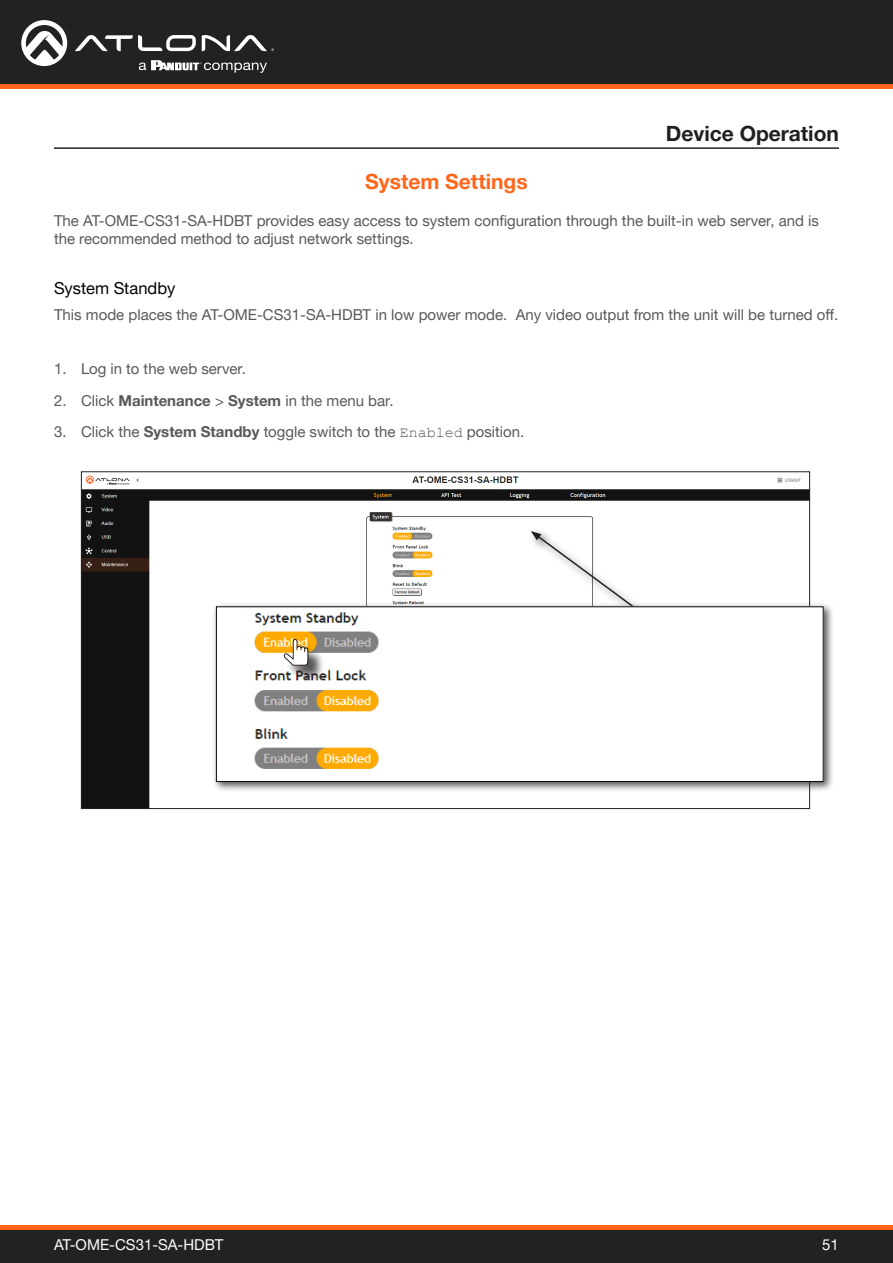
<style>
.page{position:relative;width:893px;height:1263px;background:#fff}
.page>*{position:absolute;margin:0;border:0;box-sizing:border-box;transform-origin:0 0}
.Non_TOC_Section_Header_Right_Align{font:700 21px "Helvetica Neue LTW1 G";color:#231f20}
.Subsection_Header{font:700 21px "Helvetica Neue LTW1 G";color:#ff661c}
.Secondary_Subsection{font:16.5px "Helvetica Neue LTW1 G";color:#000}
.General_Text{font:15px/18px "Helvetica Neue LTW1 G";color:#57585a}
.t1{font:15px "Helvetica Neue LTW1 G";color:#fff}
.s1{font-weight:700}
.s2{font-family:"Courier New"}
</style>
<div class="page">
<div style="left:0;top:1227px;width:893px;height:36px;background:#222"></div>
<hr style="left:0;top:1225px;width:893px;height:4px;background:#ff661c">
<div style="left:0;top:0;width:893px;height:84px;background:#222"></div>
<hr style="left:0;top:84px;width:893px;height:4px;background:#ff661c">
<svg style="left:75px;top:35px;width:121px;height:16px"></svg>
<svg style="left:202px;top:35px;width:72px;height:16px"></svg>
<svg style="left:21px;top:20px;width:46px;height:46px"></svg>
<svg style="left:139px;top:60px;width:128px;height:13px"></svg>
<hr style="left:54px;top:147px;width:785px;height:2px;background:#231f20">
<img style="left:83px;top:475px;width:725px;height:332px">
<div style="left:528px;top:528px;width:126px;height:98px;background:#fff"></div>
<svg style="left:531px;top:531px;width:104px;height:72px"></svg>
<div style="left:212px;top:603px;width:622px;height:189px;background:#231f20;opacity:.75"></div>
<img style="left:218px;top:608px;width:604px;height:172px">
<div style="left:216px;top:606px;width:608px;height:176px;border:1px solid #000"></div>
<div style="left:286px;top:641px;width:38px;height:41px;background:#231f20;opacity:.75"></div>
<svg style="left:284px;top:639px;width:25px;height:27px"></svg>
<p class="Non_TOC_Section_Header_Right_Align" style="left:666px;top:120px;width:175px">Device Operation</p>
<p class="Subsection_Header" style="left:365px;top:169px;width:164px">System Settings</p>
<p class="General_Text" style="left:54px;top:211px;width:767px">The AT-OME-CS31-SA-HDBT provides easy access to system configuration through the built-in web server, and is the recommended method to adjust network settings.</p>
<p class="Secondary_Subsection" style="left:54px;top:278px;width:123px">System Standby</p>
<p class="General_Text" style="left:54px;top:306px;width:786px">This mode places the AT-OME-CS31-SA-HDBT in low power mode. Any video output from the unit will be turned off.</p>
<p class="General_Text" style="left:54px;top:360px;width:194px">1. Log in to the web server.</p>
<p class="General_Text" style="left:54px;top:391px;width:341px">2. Click <span class="s1">Maintenance</span> &gt; <span class="s1">System</span> in the menu bar.</p>
<p class="General_Text" style="left:54px;top:423px;width:472px">3. Click the <span class="s1">System Standby</span> toggle switch to the <span class="s2">Enabled</span> position.</p>
<p class="t1" style="left:54px;top:1235px;width:171px">AT-OME-CS31-SA-HDBT</p>
<p class="t1" style="left:822px;top:1235px;width:18px">51</p>
</div>
